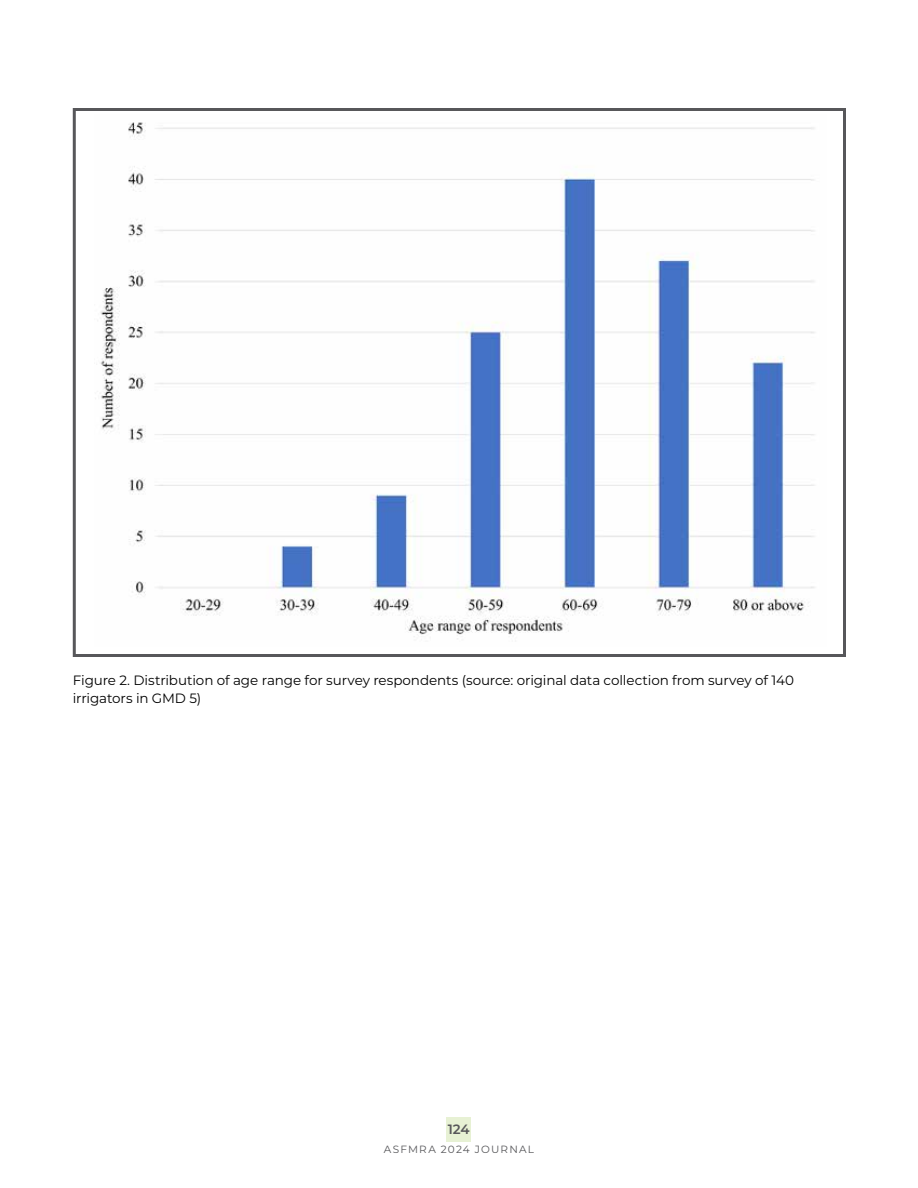
<style>
.page{position:relative;width:918px;height:1188px;background:#fff}
.page>*{position:absolute;margin:0;border:0;box-sizing:border-box;transform-origin:0 0}
.t1{font:13.5px/18px "Montserrat";letter-spacing:-.01em;color:#000}
.t2{font:600 13.5px "Montserrat";color:#57575a}
.t3{font:10.5px "Montserrat";letter-spacing:.115em;color:#57575a}
</style>
<div class="page">
<div style="left:447px;top:1117px;width:24px;height:24px;background:#e7f1d4"></div>
<img style="left:95px;top:122px;width:720px;height:517px">
<div style="left:73px;top:108px;width:773px;height:549px;border:3px solid #57575a"></div>
<p class="t1" style="left:73px;top:671px;width:723px">Figure 2. Distribution of age range for survey respondents (source: original data collection from survey of 140 irrigators in GMD 5)</p>
<p class="t2" style="left:448px;top:1120px;width:23px">124</p>
<p class="t3" style="left:384px;top:1143px;width:152px">ASFMRA 2024 JOURNAL</p>
</div>
